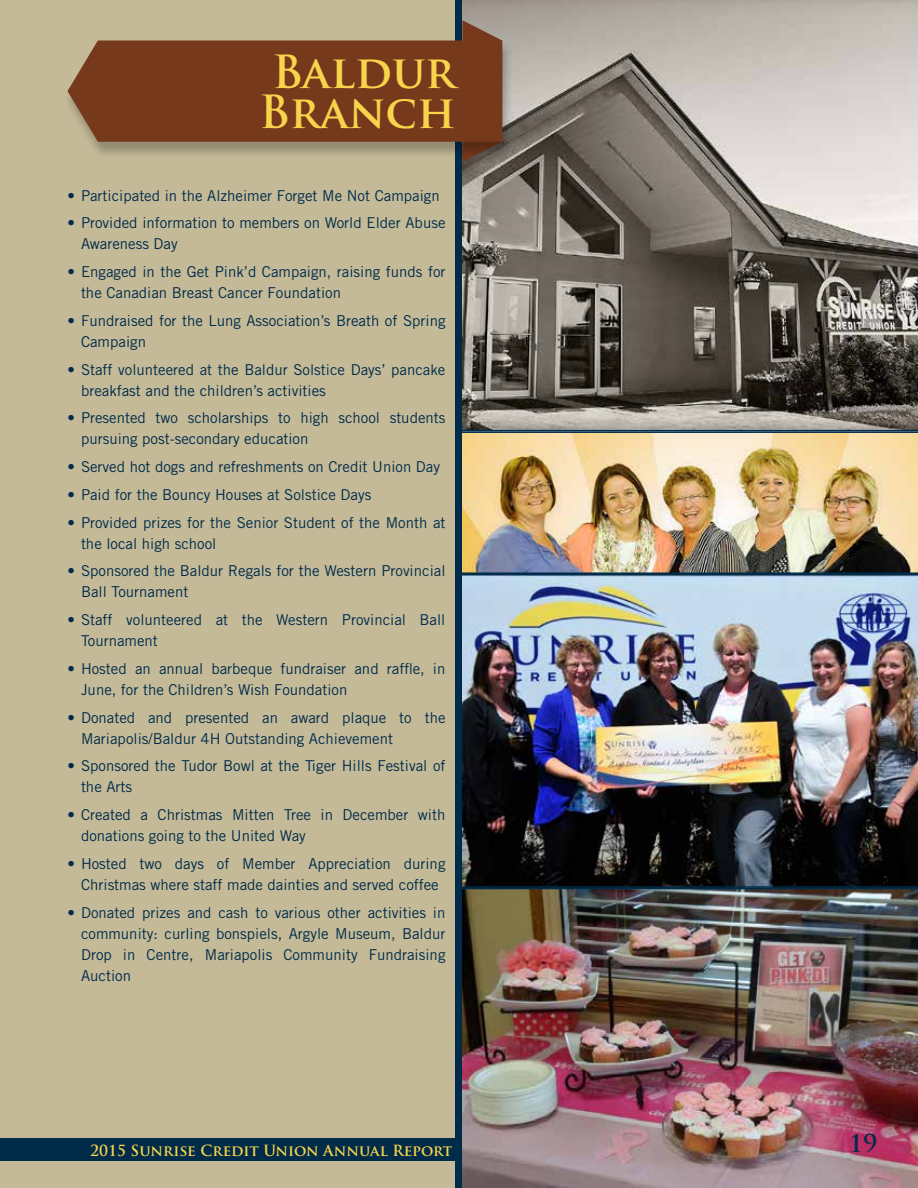
<style>
.page{position:relative;width:918px;height:1188px;background:#fff}
.page>*{position:absolute;margin:0;border:0;box-sizing:border-box;transform-origin:0 0}
.t1{font:700 44.55px/40.5px "Trajan Pro";color:#f8d44c}
.t2{font:700 24px "Trajan Pro";color:#002b49}
.t3{font:15px/21px "Trade Gothic";color:#002b49}
.t4{font:700 15px "Trajan Pro";color:#f8d44c}
</style>
<div class="page">
<img style="left:462px;top:574px;width:456px;height:314px">
<img style="left:462px;top:431px;width:456px;height:143px">
<svg style="left:462px;top:0;width:456px;height:431px;background:#8b857e"></svg>
<img style="left:462px;top:888px;width:456px;height:300px">
<div style="left:0;top:0;width:459px;height:1188px;background:#c4ba98"></div>
<div style="left:456px;top:0;width:6px;height:1188px;background:#002b49"></div>
<svg style="left:462px;top:20px;width:40px;height:142px"></svg>
<div style="left:64px;top:41px;width:450px;height:118px;background:#000;opacity:.25"></div>
<div style="left:68px;top:40px;width:434px;height:102px;background:#76391b"></div>
<div style="left:0;top:1138px;width:459px;height:23px;background:#002b49"></div>
<h1 class="t1" style="left:259px;top:52px;width:198px">Baldur<br>Branch</h1>
<p class="t3" style="left:68px;top:185px;width:374px">• Participated in the Alzheimer Forget Me Not Campaign</p>
<p class="t3" style="left:81px;top:212px;width:366px;text-indent:-14px">• Provided information to members on World Elder Abuse<br>Awareness Day</p>
<p class="t3" style="left:81px;top:261px;width:366px;text-indent:-14px">• Engaged in the Get Pink’d Campaign, raising funds for the Canadian Breast Cancer Foundation</p>
<p class="t3" style="left:81px;top:310px;width:366px;text-indent:-14px">• Fundraised for the Lung Association’s Breath of Spring<br>Campaign</p>
<p class="t3" style="left:81px;top:359px;width:366px;text-indent:-14px">• Staff volunteered at the Baldur Solstice Days’ pancake breakfast and the children’s activities</p>
<p class="t3" style="left:81px;top:407px;width:366px;text-indent:-14px">• Presented two scholarships to high school students pursuing post-secondary education</p>
<p class="t3" style="left:68px;top:456px;width:374px">• Served hot dogs and refreshments on Credit Union Day</p>
<p class="t3" style="left:68px;top:484px;width:305px">• Paid for the Bouncy Houses at Solstice Days</p>
<p class="t3" style="left:81px;top:512px;width:366px;text-indent:-14px">• Provided prizes for the Senior Student of the Month at the local high school</p>
<p class="t3" style="left:81px;top:560px;width:366px;text-indent:-14px">• Sponsored the Baldur Regals for the Western Provincial<br>Ball Tournament</p>
<p class="t3" style="left:81px;top:609px;width:366px;text-indent:-14px">• Staff volunteered at the Western Provincial Ball<br>Tournament</p>
<p class="t3" style="left:81px;top:658px;width:366px;text-indent:-14px">• Hosted an annual barbeque fundraiser and raffle, in<br>June, for the Children’s Wish Foundation</p>
<p class="t3" style="left:81px;top:707px;width:366px;text-indent:-14px">• Donated and presented an award plaque to the<br>Mariapolis/Baldur 4H Outstanding Achievement</p>
<p class="t3" style="left:81px;top:755px;width:366px;text-indent:-14px">• Sponsored the Tudor Bowl at the Tiger Hills Festival of the Arts</p>
<p class="t3" style="left:81px;top:804px;width:366px;text-indent:-14px">• Created a Christmas Mitten Tree in December with donations going to the United Way</p>
<p class="t3" style="left:68px;top:853px;width:379px;text-align:center">• Hosted two days of Member Appreciation during<br>Christmas where staff made dainties and served coffee</p>
<p class="t3" style="left:81px;top:902px;width:366px;text-align:justify;text-indent:-14px">• Donated prizes and cash to various other activities in community: curling bonspiels, Argyle Museum, Baldur Drop in Centre, Mariapolis Community Fundraising Auction</p>
<p class="t4" style="left:90px;top:1141px;width:364px">2015 Sunrise Credit Union Annual Report</p>
<h2 class="t2" style="left:849px;top:1128px;width:30px">19</h2>
</div>
